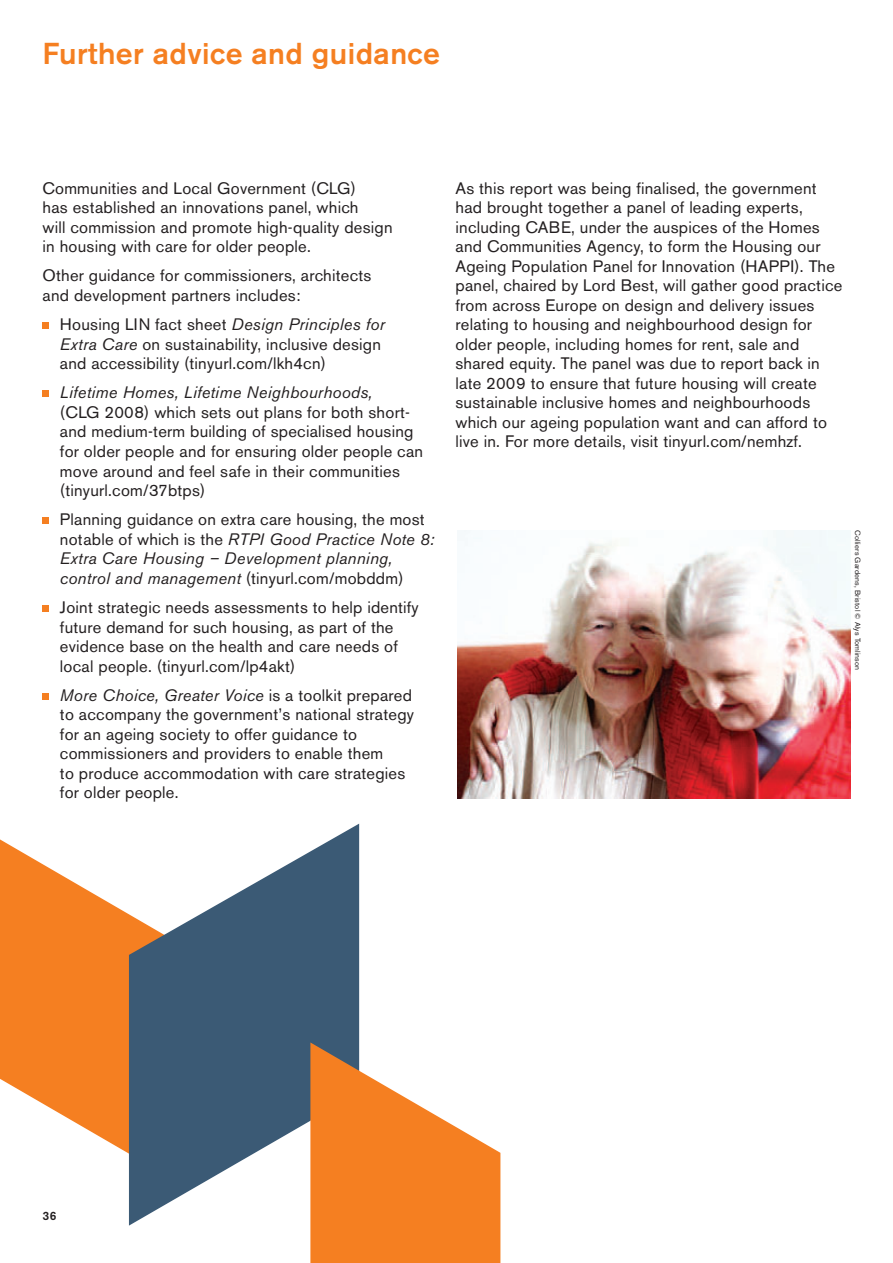
<style>
.page{position:relative;width:893px;height:1263px;background:#fff}
.page>*{position:absolute;margin:0;border:0;box-sizing:border-box;transform-origin:0 0}
.t1{font:500 30px "Akzidenz Grotesk BE";letter-spacing:.015em;color:#f57f21}
.t2{font:16.5px/19.5px "Akzidenz Grotesk BE";letter-spacing:.015em;color:#231f20}
.t3{font:italic 16.5px "Akzidenz Grotesk BE";letter-spacing:.015em;color:#231f20}
.t4{font:500 12px "Akzidenz Grotesk BE";color:#231f20}
.t5{font:7.5px "Akzidenz Grotesk BE";letter-spacing:.015em;color:#231f20}
.s1{font-style:italic}
</style>
<div class="page">
<div style="left:43px;top:322px;width:6px;height:7px;background:#f57f21"></div>
<svg style="left:43px;top:391px;width:6px;height:6px"></svg>
<div style="left:43px;top:517px;width:6px;height:7px;background:#f57f21"></div>
<svg style="left:43px;top:605px;width:6px;height:6px"></svg>
<svg style="left:43px;top:693px;width:6px;height:6px"></svg>
<img style="left:457px;top:530px;width:393px;height:269px">
<svg style="left:0;top:839px;width:129px;height:315px;fill:#f57f21"></svg>
<svg style="left:129px;top:824px;width:230px;height:401px;fill:#3b5a75"></svg>
<svg style="left:310px;top:1042px;width:190px;height:221px"></svg>
<h1 class="t1" style="left:43px;top:43px;width:399px">Further advice and guidance</h1>
<p class="t2" style="left:43px;top:180px;width:352px">Communities and Local Government (CLG)<br>has established an innovations panel, which<br>will commission and promote high-quality design in housing with care for older people.</p>
<p class="t2" style="left:43px;top:268px;width:330px">Other guidance for commissioners, architects and development partners includes:</p>
<p class="t2" style="left:60px;top:316px;width:326px">Housing LIN fact sheet <span class="s1">Design Principles for<br>Extra Care</span> on sustainability, inclusive design and accessibility (tinyurl.com/lkh4cn)</p>
<p class="t3" style="left:60px;top:387px;width:314px">Lifetime Homes, Lifetime Neighbourhoods,</p>
<p class="t2" style="left:60px;top:404px;width:365px">(CLG 2008) which sets out plans for both short&shy;and medium-term building of specialised housing for older people and for ensuring older people can move around and feel safe in their communities (tinyurl.com/37btps)</p>
<p class="t2" style="left:60px;top:511px;width:376px">Planning guidance on extra care housing, the most notable of which is the <span class="s1">RTPI Good Practice Note 8:<br>Extra Care Housing – Development planning, control and management</span> (tinyurl.com/mobddm)</p>
<p class="t2" style="left:60px;top:599px;width:360px">Joint strategic needs assessments to help identify future demand for such housing, as part of the evidence base on the health and care needs of local people. (tinyurl.com/lp4akt)</p>
<p class="t2" style="left:60px;top:687px;width:356px"><span class="s1">More Choice, Greater Voice</span> is a toolkit prepared to accompany the government’s national strategy for an ageing society to offer guidance to commissioners and providers to enable them<br>to produce accommodation with care strategies for older people.</p>
<p class="t2" style="left:455px;top:180px;width:388px">As this report was being finalised, the government had brought together a panel of leading experts, including CABE, under the auspices of the Homes and Communities Agency, to form the Housing our Ageing Population Panel for Innovation (HAPPI). The panel, chaired by Lord Best, will gather good practice from across Europe on design and delivery issues relating to housing and neighbourhood design for older people, including homes for rent, sale and shared equity. The panel was due to report back in late 2009 to ensure that future housing will create sustainable inclusive homes and neighbourhoods which our ageing population want and can afford to live in. For more details, visit tinyurl.com/nemhzf.</p>
<p class="t5" style="left:860px;top:530px;width:142px;rotate:90deg">Colliers Gardens, Bristol © Alys Tomlinson</p>
<p class="t4" style="left:43px;top:1212px;width:15px">36</p>
</div>
